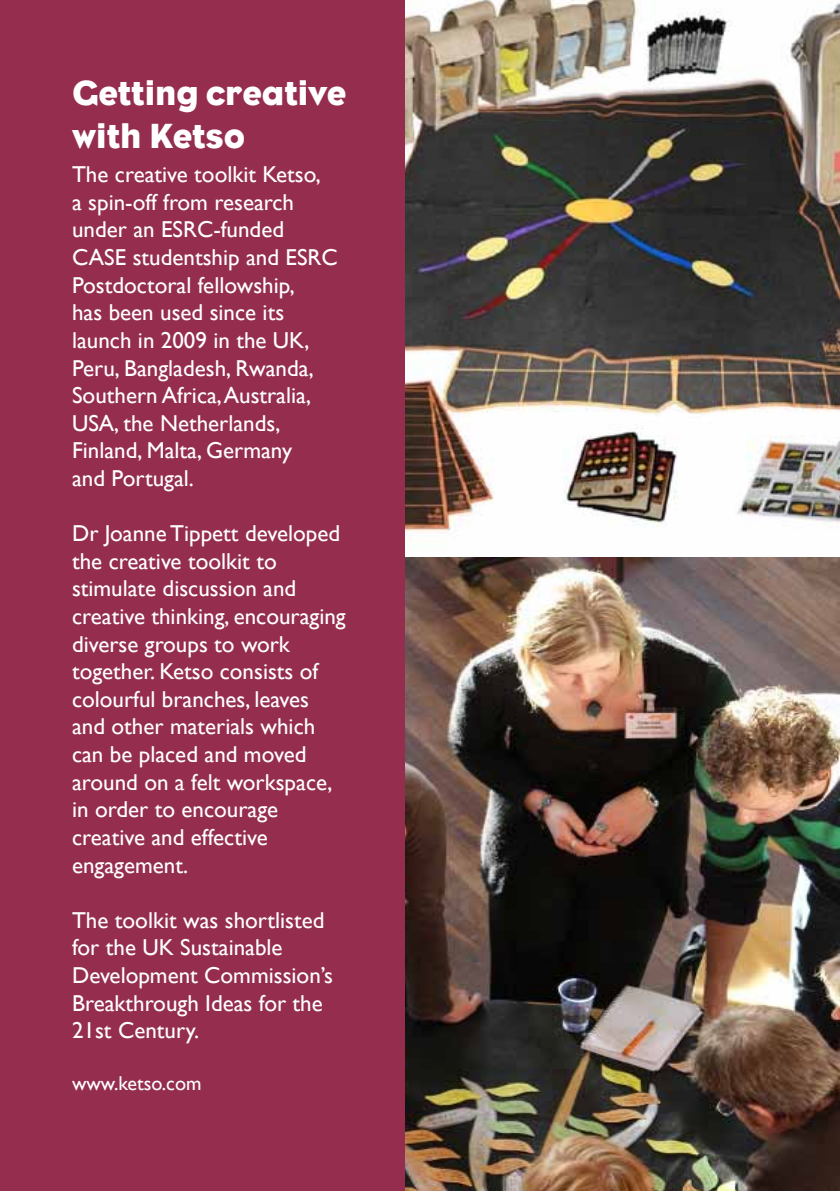
<style>
.page{position:relative;width:840px;height:1191px;background:#fff}
.page>*{position:absolute;margin:0;border:0;box-sizing:border-box;transform-origin:0 0}
.t1{font:36px/43.2px "Eagle";color:#fff}
.t2{font:23px/27.6px "Gill Sans";color:#fff}
.t3{font:20px "Gill Sans";color:#fff}
</style>
<div class="page">
<img style="left:404px;top:0;width:435px;height:557px">
<img style="left:404px;top:557px;width:435px;height:634px">
<div style="left:0;top:0;width:404px;height:1191px;background:#952d4f"></div>
<h1 class="t1" style="left:72px;top:71px;width:275px">Getting creative with Ketso</h1>
<p class="t2" style="left:72px;top:160px;width:267px">The creative toolkit Ketso,<br>a spin-off from research under an ESRC-funded<br>CASE studentship and ESRC<br>Postdoctoral fellowship,<br>has been used since its launch in 2009 in the UK,<br>Peru, Bangladesh, Rwanda,<br>Southern Africa, Australia,<br>USA, the Netherlands,<br>Finland, Malta, Germany<br>and Portugal.</p>
<p class="t2" style="left:72px;top:519px;width:275px">Dr Joanne Tippett developed the creative toolkit to stimulate discussion and creative thinking, encouraging diverse groups to work together. Ketso consists of colourful branches, leaves and other materials which can be placed and moved around on a felt workspace, in order to encourage creative and effective engagement.</p>
<p class="t2" style="left:72px;top:906px;width:262px">The toolkit was shortlisted for the UK Sustainable<br>Development Commission’s<br>Breakthrough Ideas for the<br>21st Century.</p>
<p class="t3" style="left:72px;top:1071px;width:131px">www.ketso.com</p>
</div>
